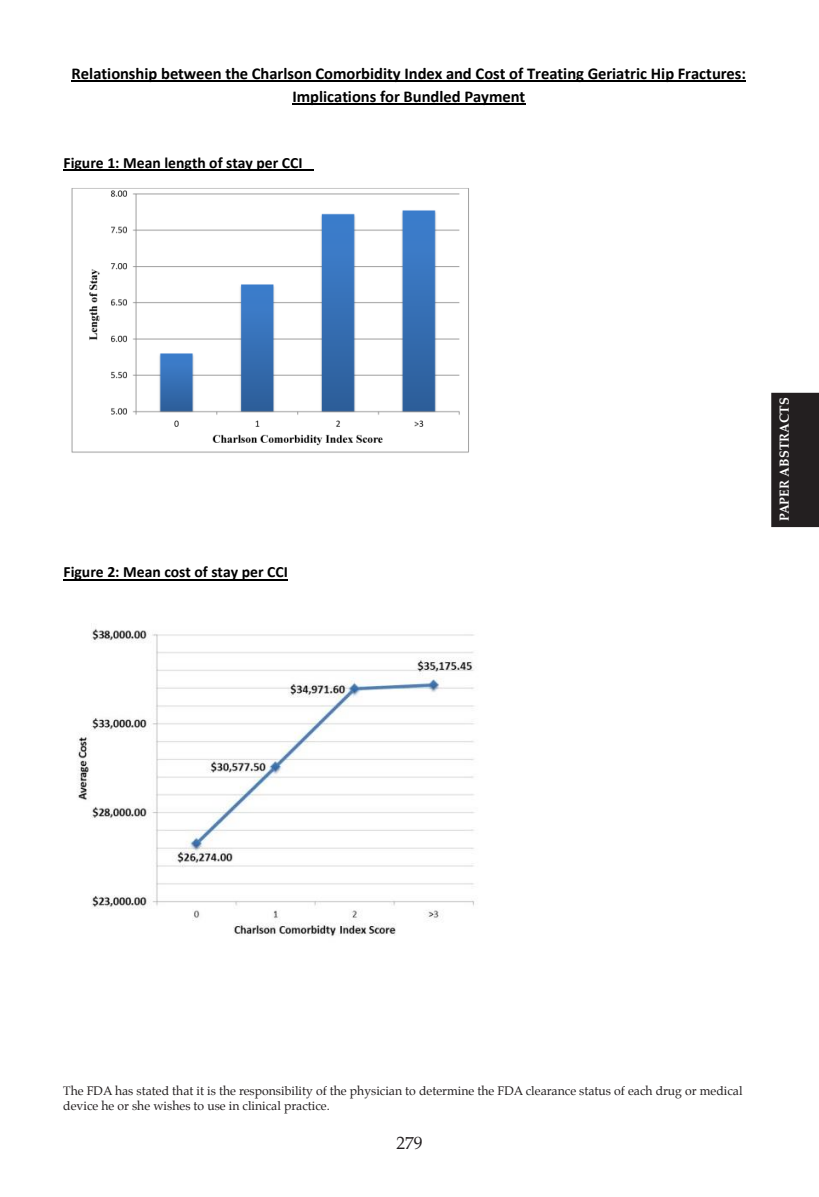
<style>
.page{position:relative;width:819px;height:1197px;background:#fff}
.page>*{position:absolute;margin:0;border:0;box-sizing:border-box;transform-origin:0 0}
.t1{font:700 19.25px "Calibri";letter-spacing:-.005em;color:#000}
.t2{font:17.5px "Palatino";color:#231f20}
.t3{font:700 16.62px/23.3px "Calibri";color:#000;text-align:center}
.t4{font:700 15.58px "Calibri";color:#000}
.t5{font:700 13.12px "Palatino";color:#fff}
.t6{font:12.25px/14.9px "Palatino";color:#231f20}
</style>
<div class="page">
<div style="left:771px;top:393px;width:48px;height:134px;background:#231f20"></div>
<img style="left:77px;top:628px;width:398px;height:308px">
<hr style="left:64px;top:170px;width:250px;height:1px;background:#000">
<hr style="left:64px;top:579px;width:224px;height:1px;background:#000">
<img style="left:71px;top:188px;width:398px;height:265px">
<hr style="left:72px;top:81px;width:674px;height:1px;background:#000">
<hr style="left:292px;top:104px;width:233px;height:1px;background:#000">
<p class="t1" style="left:335px;top:59px;width:272px">Implications for Bundled Payment</p>
<p class="t3" style="left:72px;top:62px;width:676px">Relationship between the Charlson Comorbidity Index and Cost of Treating Geriatric Hip Fractures:<br>Implications for Bundled Payment</p>
<p class="t4" style="left:64px;top:153px;width:241px">Figure 1: Mean length of stay per CCI</p>
<p class="t4" style="left:64px;top:562px;width:226px">Figure 2: Mean cost of stay per CCI</p>
<p class="t5" style="left:773px;top:521px;width:125px;rotate:-90deg">PAPER ABSTRACTS</p>
<p class="t6" style="left:63px;top:1083px;width:681px">The FDA has stated that it is the responsibility of the physician to determine the FDA clearance status of each drug or medical device he or she wishes to use in clinical practice.</p>
<p class="t2" style="left:396px;top:1128px;width:28px">279</p>
</div>
